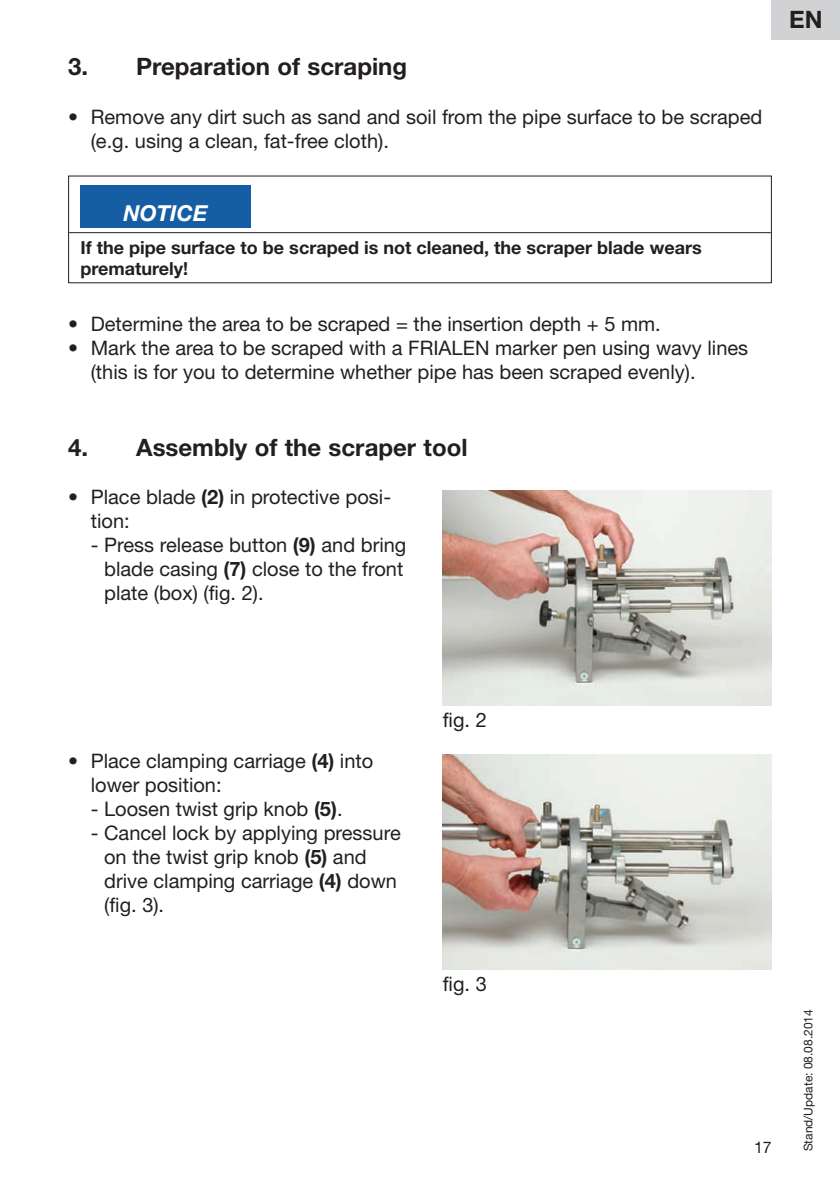
<style>
.page{position:relative;width:840px;height:1191px;background:#fff}
.page>*{position:absolute;margin:0;border:0;box-sizing:border-box;transform-origin:0 0}
.t1{font:700 24px "Helvetica Neue";color:#231f20}
.t2{font:italic 700 22px "Helvetica Neue";color:#fff}
.t3{font:20px/24px "Helvetica Neue";color:#231f20}
.t4{font:700 18px/21.6px "Helvetica Neue";color:#231f20}
.t5{font:16px "Helvetica Neue";color:#231f20}
.t6{font:12px "Helvetica Neue";color:#231f20}
.s1{font-weight:700}
</style>
<div class="page">
<div style="left:771px;top:0;width:68px;height:40px;background:#d1d2d4"></div>
<hr style="left:69px;top:232px;width:701px;height:1px;background:#231f20">
<div style="left:80px;top:185px;width:170px;height:42px;background:#165ea4"></div>
<img style="left:442px;top:490px;width:329px;height:215px">
<img style="left:442px;top:754px;width:329px;height:215px">
<p class="t1" style="left:68px;top:52px;width:340px">3. Preparation of scraping</p>
<p class="t3" style="left:91px;top:104px;width:672px;text-indent:-23px">• Remove any dirt such as sand and soil from the pipe surface to be scraped (e.g. using a clean, fat-free cloth).</p>
<p class="t2" style="left:123px;top:199px;width:86px">NOTICE</p>
<p class="t4" style="left:80px;top:236px;width:622px">If the pipe surface to be scraped is not cleaned, the scraper blade wears prematurely!</p>
<p class="t3" style="left:68px;top:312px;width:594px">• Determine the area to be scraped = the insertion depth + 5 mm.</p>
<p class="t3" style="left:91px;top:336px;width:658px;text-indent:-23px">• Mark the area to be scraped with a FRIALEN marker pen using wavy lines (this is for you to determine whether pipe has been scraped evenly).</p>
<p class="t1" style="left:68px;top:433px;width:401px">4. Assembly of the scraper tool</p>
<p class="t3" style="left:91px;top:485px;width:302px;text-indent:-23px">• Place blade <span class="s1">(2)</span> in protective posi&shy;tion:</p>
<p class="t3" style="left:104px;top:533px;width:303px;text-indent:-13px">- Press release button <span class="s1">(9)</span> and bring blade casing <span class="s1">(7)</span> close to the front plate (box) (fig. 2).</p>
<p class="t1" style="left:788px;top:5px;width:35px">EN</p>
<p class="t3" style="left:91px;top:749px;width:284px;text-indent:-23px">• Place clamping carriage <span class="s1">(4)</span> into lower position:</p>
<p class="t3" style="left:91px;top:797px;width:253px">- Loosen twist grip knob <span class="s1">(5)</span>.</p>
<p class="t3" style="left:104px;top:821px;width:298px;text-indent:-13px">- Cancel lock by applying pressure on the twist grip knob <span class="s1">(5)</span> and drive clamping carriage <span class="s1">(4)</span> down (fig. 3).</p>
<p class="t3" style="left:442px;top:707px;width:46px">fig. 2</p>
<p class="t3" style="left:442px;top:971px;width:46px">fig. 3</p>
<p class="t5" style="left:753px;top:1137px;width:19px">17</p>
<p class="t6" style="left:800px;top:1151px;width:144px;rotate:-90deg">Stand/Update: 08.08.2014</p>
</div>
